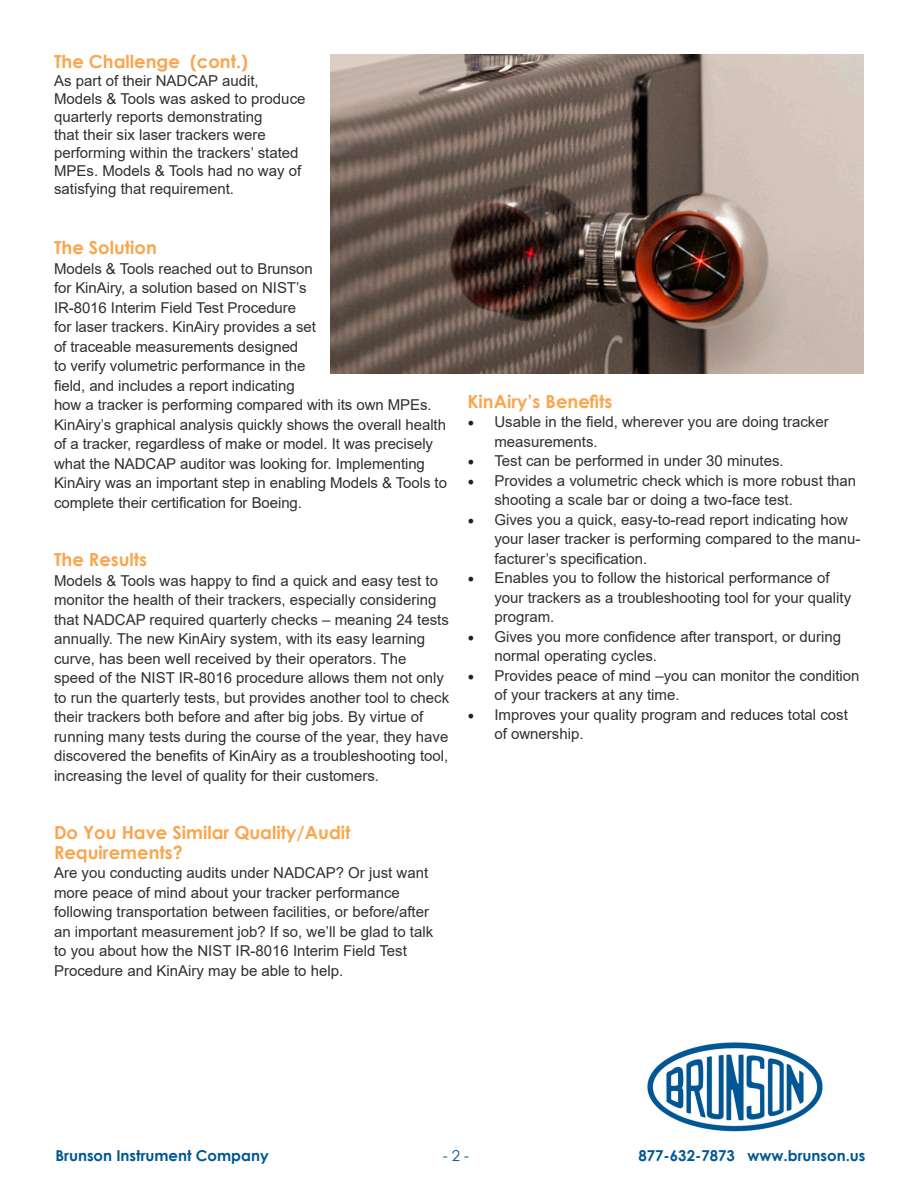
<style>
.page{position:relative;width:918px;height:1188px;background:#fff}
.page>*{position:absolute;margin:0;border:0;box-sizing:border-box;transform-origin:0 0}
.t1{font:700 18px/19.5px "Century Gothic";color:#f9a64e}
.inline_bullets{font:15px/19.5px "Arial";color:#312f30}
.t2{font:700 15px "Century Gothic";color:#005794}
.t3{font:15px "Century Gothic";color:#005794}
.s1{font-family:"Minion Pro";font-size:18px;color:#231f20}
</style>
<div class="page">
<img style="left:330px;top:54px;width:534px;height:320px">
<img style="left:647px;top:1042px;width:176px;height:90px">
<p class="t1" style="left:54px;top:50px;width:196px">The Challenge (cont.)</p>
<p class="inline_bullets" style="left:54px;top:71px;width:253px;line-height:18px">As part of their NADCAP audit, Models &amp; Tools was asked to produce quarterly reports demonstrating<br>that their six laser trackers were performing within the trackers’ stated MPEs. Models &amp; Tools had no way of satisfying that requirement.</p>
<p class="t1" style="left:54px;top:237px;width:104px">The Solution</p>
<p class="inline_bullets" style="left:54px;top:259px;width:395px">Models &amp; Tools reached out to Brunson<br>for KinAiry, a solution based on NIST’s<br>IR-8016 Interim Field Test Procedure<br>for laser trackers. KinAiry provides a set<br>of traceable measurements designed<br>to verify volumetric performance in the<br>field, and includes a report indicating<br>how a tracker is performing compared with its own MPEs.<br>KinAiry’s graphical analysis quickly shows the overall health of a tracker, regardless of make or model. It was precisely what the NADCAP auditor was looking for. Implementing KinAiry was an important step in enabling Models &amp; Tools to complete their certification for Boeing.</p>
<p class="t1" style="left:54px;top:549px;width:95px">The Results</p>
<p class="inline_bullets" style="left:54px;top:571px;width:397px">Models &amp; Tools was happy to find a quick and easy test to monitor the health of their trackers, especially considering that NADCAP required quarterly checks – meaning 24 tests annually. The new KinAiry system, with its easy learning curve, has been well received by their operators. The speed of the NIST IR-8016 procedure allows them not only to run the quarterly tests, but provides another tool to check their trackers both before and after big jobs. By virtue of running many tests during the course of the year, they have discovered the benefits of KinAiry as a troubleshooting tool, increasing the level of quality for their customers.</p>
<p class="t1" style="left:54px;top:822px;width:298px">Do You Have Similar Quality/Audit<br>Requirements?</p>
<p class="inline_bullets" style="left:54px;top:863px;width:381px">Are you conducting audits under NADCAP? Or just want more peace of mind about your tracker performance following transportation between facilities, or before/after an important measurement job? If so, we’ll be glad to talk to you about how the NIST IR-8016 Interim Field Test Procedure and KinAiry may be able to help.</p>
<p class="t1" style="left:467px;top:391px;width:147px">KinAiry’s Benefits</p>
<p class="inline_bullets" style="left:494px;top:412px;width:336px;text-indent:-27px"><span class="s1">•</span> Usable in the field, wherever you are doing tracker measurements.</p>
<p class="inline_bullets" style="left:467px;top:451px;width:318px"><span class="s1">•</span> Test can be performed in under 30 minutes.</p>
<p class="inline_bullets" style="left:494px;top:471px;width:363px;text-indent:-27px"><span class="s1">•</span> Provides a volumetric check which is more robust than shooting a scale bar or doing a two-face test.</p>
<p class="inline_bullets" style="left:494px;top:510px;width:367px;text-indent:-27px"><span class="s1">•</span> Gives you a quick, easy-to-read report indicating how your laser tracker is performing compared to the manu&shy;facturer’s specification.</p>
<p class="inline_bullets" style="left:494px;top:568px;width:358px;text-indent:-27px"><span class="s1">•</span> Enables you to follow the historical performance of your trackers as a troubleshooting tool for your quality program.</p>
<p class="inline_bullets" style="left:494px;top:627px;width:348px;text-indent:-27px"><span class="s1">•</span> Gives you more confidence after transport, or during normal operating cycles.</p>
<p class="inline_bullets" style="left:494px;top:666px;width:367px;text-indent:-27px"><span class="s1">•</span> Provides peace of mind –you can monitor the condition of your trackers at any time.</p>
<p class="inline_bullets" style="left:494px;top:705px;width:355px;text-indent:-27px"><span class="s1">•</span> Improves your quality program and reduces total cost of ownership.</p>
<p class="t2" style="left:56px;top:1144px;width:215px">Brunson Instrument Company</p>
<p class="t3" style="left:443px;top:1145px;width:28px">- 2 -</p>
<p class="t2" style="left:638px;top:1144px;width:229px">877-632-7873 www.brunson.us</p>
</div>
